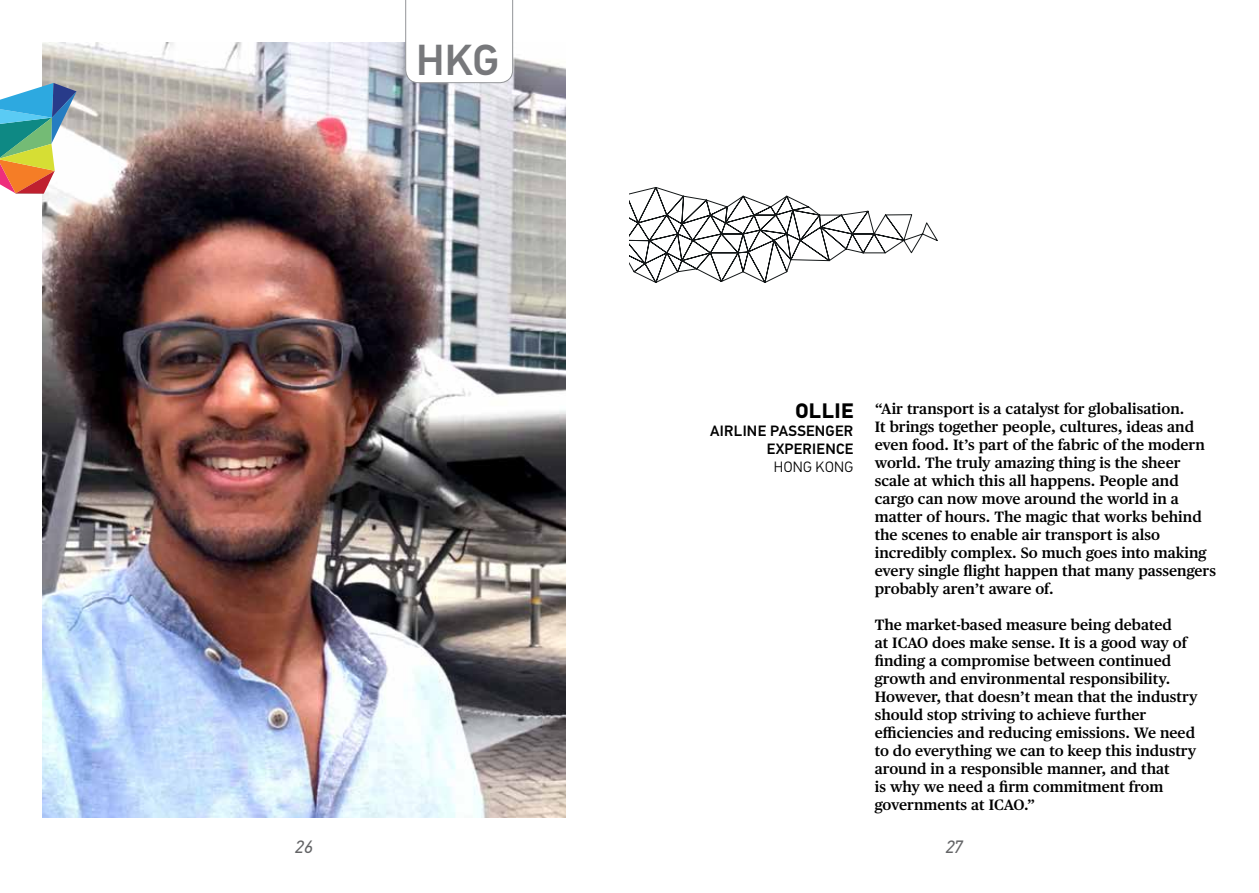
<style>
.page{position:relative;width:1259px;height:893px;background:#fff}
.page>*{position:absolute;margin:0;border:0;box-sizing:border-box;transform-origin:0 0}
.t1{font:500 43.5px "PFDIN Text Pro";color:#77787b}
.t2{font:700 21px "PFDIN Text Pro";letter-spacing:.02em;color:#000}
.t3{font:italic 18px "PFDIN Text Pro";color:#636466}
.t4{font:600 15px/18px "Publico Text";color:#000}
.t5{font:500 15px/18px "PFDIN Text Pro";letter-spacing:.02em;color:#000;text-align:right}
.t6{font:300 15px "PFDIN Text Pro";letter-spacing:.02em;color:#000}
</style>
<div class="page">
<img style="left:43px;top:43px;width:523px;height:774px">
<svg style="left:0;top:83px;width:77px;height:111px"></svg>
<svg style="left:629px;top:187px;width:309px;height:96px"></svg>
<svg style="left:405px;top:0;width:108px;height:83px"></svg>
<h1 class="t1" style="left:416px;top:34px;width:85px">HKG</h1>
<h2 class="t2" style="left:795px;top:398px;width:59px">OLLIE</h2>
<p class="t5" style="left:710px;top:422px;width:145px">AIRLINE PASSENGER<br>EXPERIENCE</p>
<p class="t6" style="left:774px;top:458px;width:81px">HONG KONG</p>
<p class="t4" style="left:874px;top:398px;width:343px">“Air transport is a catalyst for globalisation.<br>It brings together people, cultures, ideas and even food. It’s part of the fabric of the modern world. The truly amazing thing is the sheer scale at which this all happens. People and cargo can now move around the world in a matter of hours. The magic that works behind the scenes to enable air transport is also incredibly complex. So much goes into making every single flight happen that many passengers probably aren’t aware of.</p>
<p class="t4" style="left:874px;top:614px;width:324px">The market-based measure being debated<br>at ICAO does make sense. It is a good way of finding a compromise between continued growth and environmental responsibility.<br>However, that doesn’t mean that the industry should stop striving to achieve further efficiencies and reducing emissions. We need to do everything we can to keep this industry around in a responsible manner, and that<br>is why we need a firm commitment from governments at ICAO.”</p>
<p class="t3" style="left:295px;top:836px;width:19px">26</p>
<p class="t3" style="left:946px;top:836px;width:19px">27</p>
</div>
